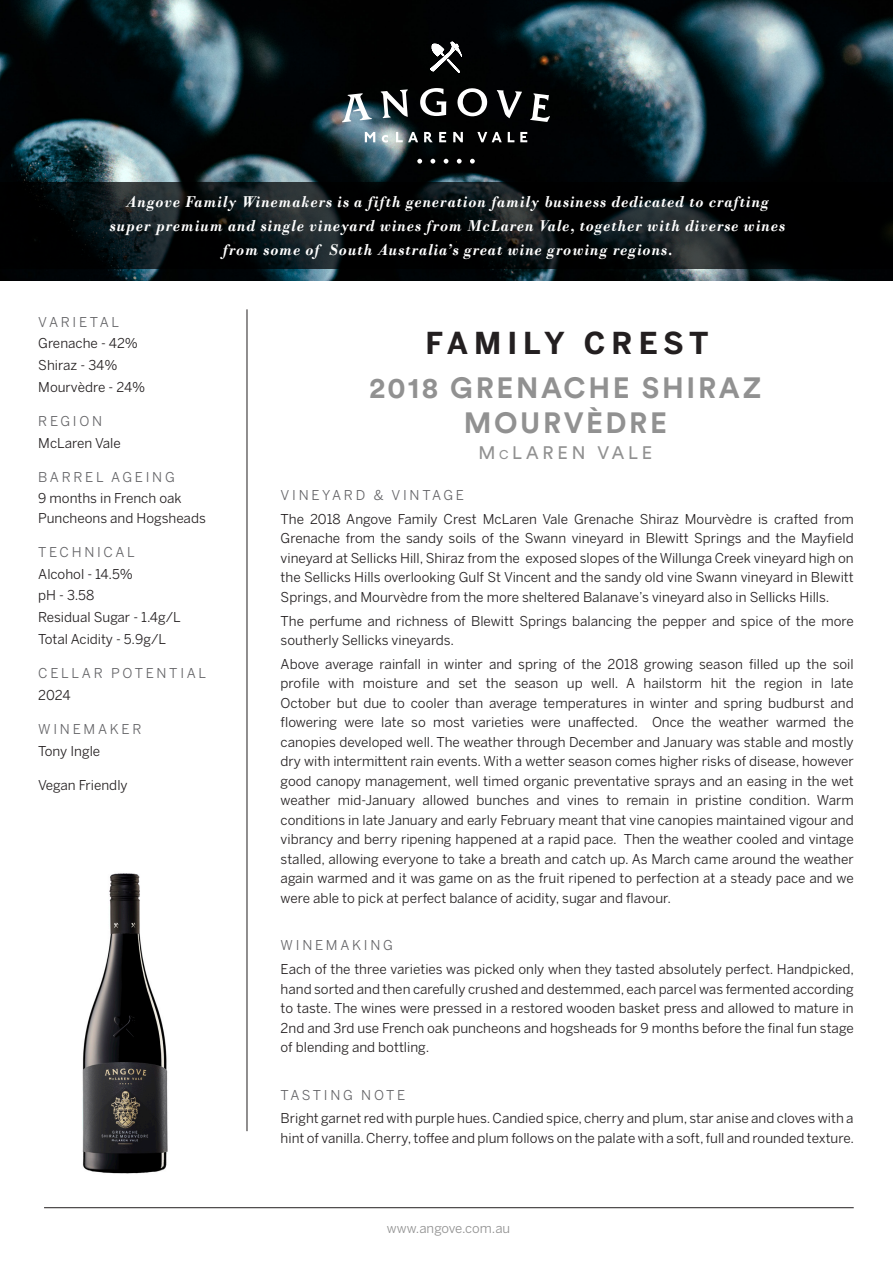
<style>
.page{position:relative;width:893px;height:1263px;background:#fff}
.page>*{position:absolute;margin:0;border:0;box-sizing:border-box;transform-origin:0 0}
.t1{font:700 30px "Benton Sans";letter-spacing:.2em;color:#231f20}
.Headline{font:700 29.1px/35px "Circular Pro";letter-spacing:.09em;color:#919191;text-align:center}
.Region{font:18px "Circular Pro";letter-spacing:.21em;color:#919191}
.t2{font:italic 700 16.5px/24px "Bodoni";letter-spacing:.05em;color:#fff;text-align:center;scale:.9 1}
.t3{font:13.5px/19.5px "Benton Sans";color:#231f20}
.t4{font:13.5px "Benton Sans";letter-spacing:.2em;color:#636366}
.Body_Copy_Tasting_No{font:13.2px "Benton Sans";color:#919191}
.s1{font-size:12.6px}
</style>
<div class="page">
<img style="left:82px;top:873px;width:86px;height:301px">
<img style="left:0;top:0;width:893px;height:281px">
<svg style="left:0;top:183px;width:893px;height:86px;background:#0a0e0f"></svg>
<hr style="left:44px;top:1207px;width:810px;height:1px;background:#231f20">
<hr style="left:247px;top:309px;width:1px;height:822px;background:#231f20">
<svg style="left:342px;top:42px;width:208px;height:122px;background:#262b2d"></svg>
<p class="t2" style="left:110px;top:190px;width:752px">Angove Family Winemakers is a fifth generation family business dedicated to crafting super premium and single vineyard wines from McLaren Vale, together with diverse wines from some of South Australia’s great wine growing regions.</p>
<p class="t4" style="left:38px;top:314px;width:82px">VARIETAL</p>
<p class="t3" style="left:38px;top:334px;width:101px">Grenache - 42%</p>
<p class="t3" style="left:38px;top:355px;width:81px">Shiraz - 34%</p>
<p class="t3" style="left:38px;top:377px;width:108px">Mourvèdre - 24%</p>
<p class="t4" style="left:38px;top:413px;width:65px">REGION</p>
<p class="t3" style="left:38px;top:433px;width:84px">McLaren Vale</p>
<p class="t4" style="left:38px;top:469px;width:138px">BARREL AGEING</p>
<p class="t3" style="left:38px;top:489px;width:169px">9 months in French oak<br>Puncheons and Hogsheads</p>
<p class="t4" style="left:38px;top:544px;width:98px">TECHNICAL</p>
<p class="t3" style="left:38px;top:564px;width:96px">Alcohol - 14.5%</p>
<p class="t3" style="left:38px;top:586px;width:58px">pH - 3.58</p>
<p class="t3" style="left:38px;top:607px;width:144px">Residual Sugar - 1.4g/L</p>
<p class="t3" style="left:38px;top:629px;width:129px">Total Acidity - 5.9g/L</p>
<p class="t4" style="left:38px;top:665px;width:169px">CELLAR POTENTIAL</p>
<p class="t3" style="left:38px;top:685px;width:34px">2024</p>
<p class="t4" style="left:38px;top:721px;width:105px">WINEMAKER</p>
<p class="t3" style="left:38px;top:741px;width:64px">Tony Ingle</p>
<p class="t3" style="left:38px;top:775px;width:91px">Vegan Friendly</p>
<p class="t1" style="left:425px;top:325px;width:285px">FAMILY CREST</p>
<p class="Headline" style="left:369px;top:369px;width:393px">2018 GRENACHE SHIRAZ<br>MOURVÈDRE</p>
<p class="Region" style="left:478px;top:441px;width:176px">M<span class="s1">c</span>LAREN VALE</p>
<p class="t4" style="left:281px;top:487px;width:185px">VINEYARD &amp; VINTAGE</p>
<p class="t3" style="left:281px;top:509px;width:575px;text-align:justify">The 2018 Angove Family Crest McLaren Vale Grenache Shiraz Mourvèdre is crafted from Grenache from the sandy soils of the Swann vineyard in Blewitt Springs and the Mayfield vineyard at Sellicks Hill, Shiraz from the exposed slopes of the Willunga Creek vineyard high on the Sellicks Hills overlooking Gulf St Vincent and the sandy old vine Swann vineyard in Blewitt Springs, and Mourvèdre from the more sheltered Balanave’s vineyard also in Sellicks Hills.</p>
<p class="t3" style="left:281px;top:611px;width:575px">The perfume and richness of Blewitt Springs balancing the pepper and spice of the more southerly Sellicks vineyards.</p>
<p class="t3" style="left:281px;top:654px;width:575px;text-align:justify">Above average rainfall in winter and spring of the 2018 growing season filled up the soil profile with moisture and set the season up well. A hailstorm hit the region in late October but due to cooler than average temperatures in winter and spring budburst and flowering were late so most varieties were unaffected. Once the weather warmed the canopies developed well. The weather through December and January was stable and mostly dry with intermittent rain events. With a wetter season comes higher risks of disease, however good canopy management, well timed organic preventative sprays and an easing in the wet weather mid-January allowed bunches and vines to remain in pristine condition. Warm conditions in late January and early February meant that vine canopies maintained vigour and vibrancy and berry ripening happened at a rapid pace. Then the weather cooled and vintage stalled, allowing everyone to take a breath and catch up. As March came around the weather again warmed and it was game on as the fruit ripened to perfection at a steady pace and we were able to pick at perfect balance of acidity, sugar and flavour.</p>
<p class="t4" style="left:281px;top:937px;width:114px">WINEMAKING</p>
<p class="t3" style="left:281px;top:959px;width:575px;text-align:justify">Each of the three varieties was picked only when they tasted absolutely perfect. Handpicked, hand sorted and then carefully crushed and destemmed, each parcel was fermented according to taste. The wines were pressed in a restored wooden basket press and allowed to mature in 2nd and 3rd use French oak puncheons and hogsheads for 9 months before the final fun stage of blending and bottling.</p>
<p class="t4" style="left:281px;top:1087px;width:126px">TASTING NOTE</p>
<p class="t3" style="left:281px;top:1108px;width:575px">Bright garnet red with purple hues. Candied spice, cherry and plum, star anise and cloves with a hint of vanilla. Cherry, toffee and plum follows on the palate with a soft, full and rounded texture.</p>
<p class="Body_Copy_Tasting_No" style="left:387px;top:1220px;width:125px">www.angove.com.au</p>
</div>
